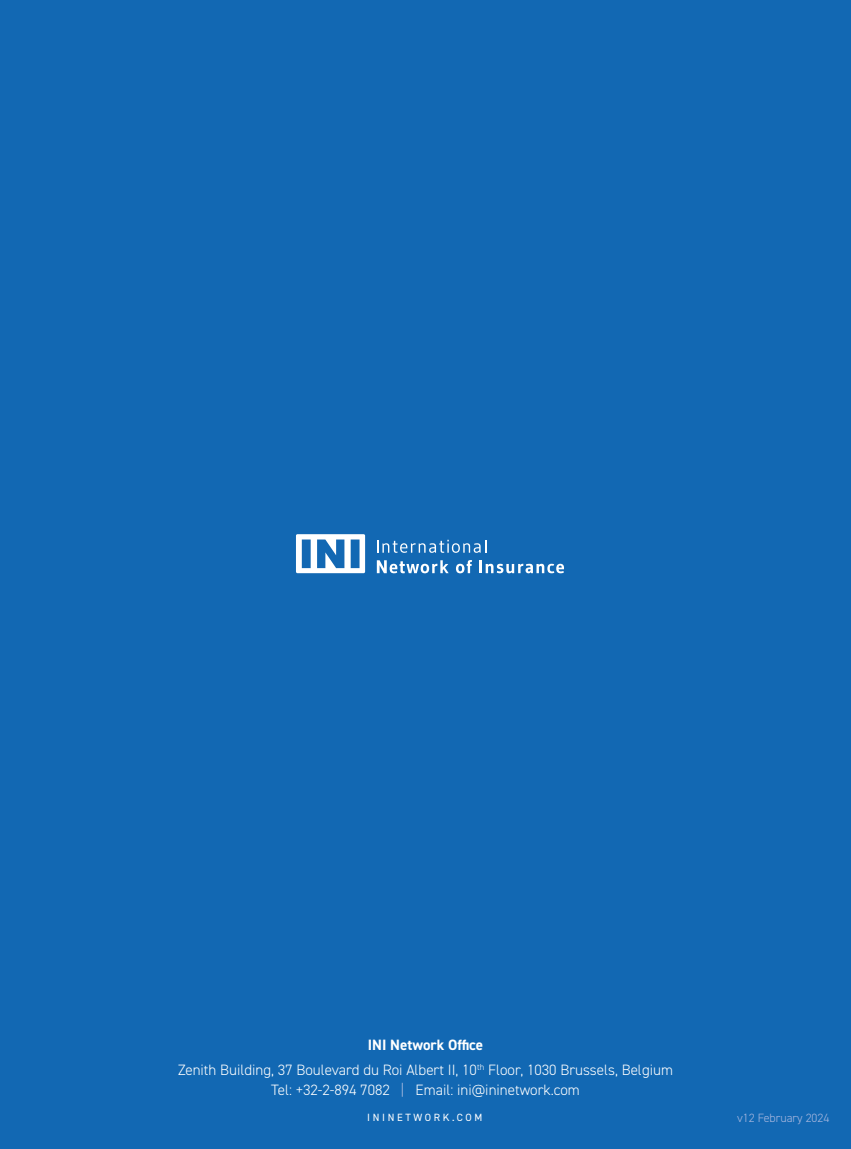
<style>
.page{position:relative;width:851px;height:1149px;background:#fff}
.page>*{position:absolute;margin:0;border:0;box-sizing:border-box;transform-origin:0 0}
.t1{font:300 15px/25.5px "DIN2014";color:#fff;text-align:center}
.t2{font:300 12px "DIN2014";color:#a9b8df}
.t3{font:10.5px "DIN2014";letter-spacing:.25em;color:#fff}
.s1{font-weight:700}
.s2{color:#b6c2e3}
</style>
<div class="page">
<div style="left:0;top:0;width:850px;height:1148px;background:#1268b3"></div>
<svg style="left:296px;top:534px;width:69px;height:39px"></svg>
<svg style="left:377px;top:539px;width:109px;height:13px"></svg>
<svg style="left:377px;top:560px;width:71px;height:13px"></svg>
<svg style="left:456px;top:560px;width:16px;height:13px"></svg>
<svg style="left:479px;top:560px;width:85px;height:13px"></svg>
<p class="t1" style="left:178px;top:1031px;width:496px"><span class="s1">INI Network Office<br></span>Zenith Building, 37 Boulevard du Roi Albert II, 10<sup>th</sup> Floor, 1030 Brussels, Belgium</p>
<p class="t1" style="left:271px;top:1076px;width:310px">Tel: +32-2-894 7082 <span class="s2">|</span> Email: ini@ininetwork.com</p>
<p class="t3" style="left:367px;top:1110px;width:117px">ININETWORK.COM</p>
<p class="t2" style="left:737px;top:1110px;width:94px">v12 February 2024</p>
</div>
